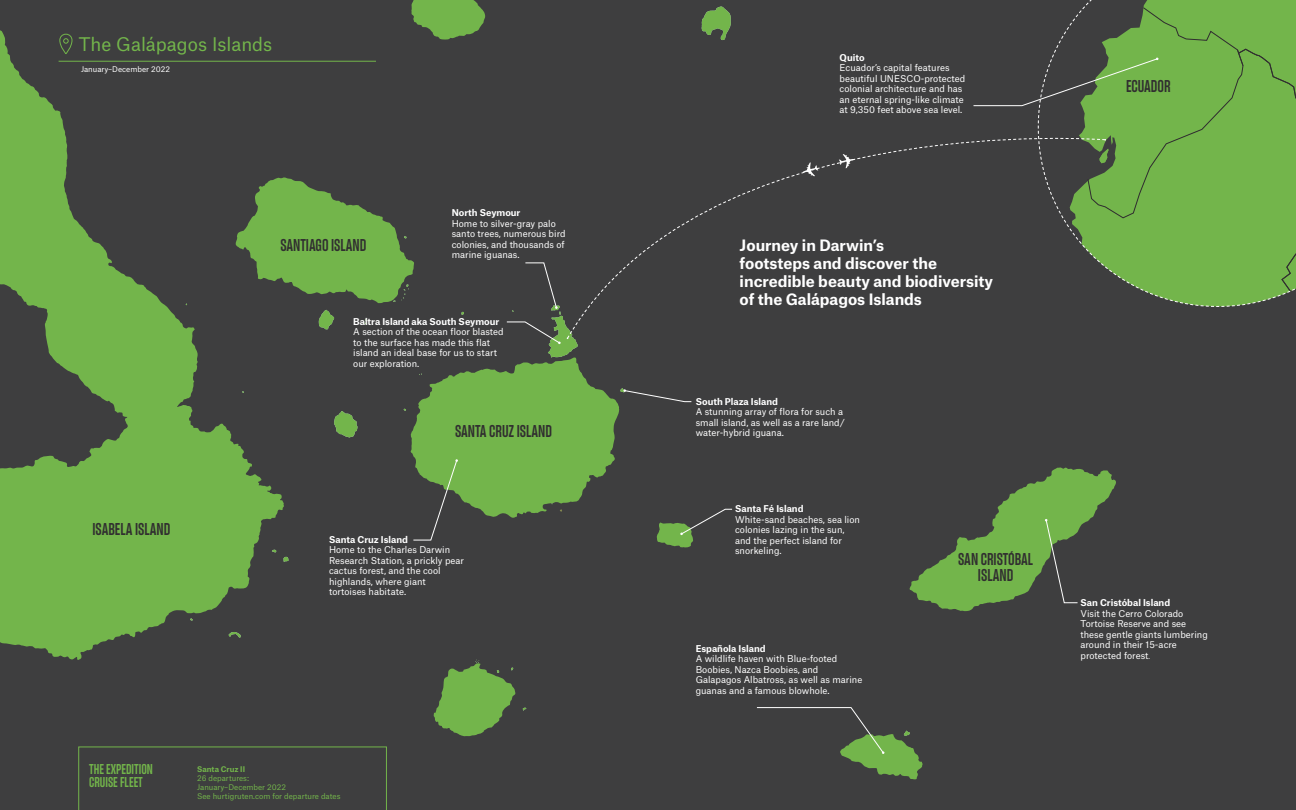
<style>
.page{position:relative;width:1296px;height:810px;background:#3e3e3f}
.page>*{position:absolute;margin:0;border:0;box-sizing:border-box;transform-origin:0 0}
.Area_Map_copy_Atla{font:700 condensed 18px/16.5px "Hurtigruten Display";color:#312f30;text-align:center}
.Sub_title_-_Atlas{font:18px "Atlas Grotesk";color:#73b54b}
.Kart_ingress{font:700 15px/18px "Atlas Grotesk";color:#fff}
.Intro_-_Austin_19{font:700 condensed 15px "Hurtigruten Display";color:#73b54b}
.Kart_copy{font:9px/10.5px "Atlas Grotesk";color:#fff}
.Kart_head{font:700 9px "Atlas Grotesk";color:#fff}
.Copy_8_7_10_76_pt{font:7.5px/9px "Atlas Grotesk";color:#73b54b}
.Copy_8_2_10_76_pt_L{font:7.5px "Atlas Grotesk";color:#fff}
.Copy_8_7_10_76_pt-2{font:700 7.5px "Atlas Grotesk";color:#73b54b}
.s1{font-size:6.52px}
</style>
<div class="page">
<svg style="left:701px;top:6px;width:30px;height:34px"></svg>
<svg style="left:0;top:30px;width:284px;height:630px"></svg>
<svg style="left:434px;top:660px;width:81px;height:76px"></svg>
<svg style="left:411px;top:0;width:74px;height:40px"></svg>
<svg style="left:910px;top:467px;width:206px;height:144px"></svg>
<svg style="left:757px;top:707px;width:166px;height:72px"></svg>
<svg style="left:59px;top:33px;width:14px;height:21px"></svg>
<hr style="left:59px;top:61px;width:317px;height:1px;background:#73b54b">
<svg style="left:79px;top:747px;width:308px;height:63px"></svg>
<svg style="left:803px;top:162px;width:15px;height:14px"></svg>
<svg style="left:839px;top:154px;width:15px;height:14px"></svg>
<svg style="left:236px;top:177px;width:496px;height:385px"></svg>
<svg style="left:973px;top:0;width:323px;height:307px"></svg>
<p class="Sub_title_-_Atlas" style="left:79px;top:30px;width:195px">The Galápagos Islands</p>
<p class="Copy_8_2_10_76_pt_L" style="left:81px;top:63px;width:90px">January–December 2022</p>
<p class="Area_Map_copy_Atla" style="left:92px;top:521px;width:80px">ISABELA ISLAND</p>
<p class="Area_Map_copy_Atla" style="left:280px;top:237px;width:88px">SANTIAGO ISLAND</p>
<p class="Kart_head" style="left:452px;top:206px;width:70px">North Seymour</p>
<p class="Kart_copy" style="left:452px;top:217px;width:115px">Home to silver-gray palo santo trees, numerous bird colonies, and thousands of marine iguanas.</p>
<p class="Kart_head" style="left:353px;top:314px;width:148px">Baltra Island aka South Seymour</p>
<p class="Kart_copy" style="left:353px;top:325px;width:152px">A section of the ocean floor blasted to the surface has made this flat island an ideal base for us to start our exploration.</p>
<p class="Area_Map_copy_Atla" style="left:455px;top:423px;width:99px">SANTA CRUZ ISLAND</p>
<p class="Kart_head" style="left:329px;top:532px;width:81px">Santa Cruz Island</p>
<p class="Kart_copy" style="left:329px;top:544px;width:137px">Home to the Charles Darwin<br>Research Station, a prickly pear cactus forest, and the cool highlands, where giant tortoises habitate.</p>
<p class="Intro_-_Austin_19" style="left:89px;top:762px;width:65px">THE EXPEDITION</p>
<p class="Intro_-_Austin_19" style="left:89px;top:776px;width:55px">CRUISE FLEET</p>
<p class="Copy_8_7_10_76_pt-2" style="left:197px;top:763px;width:49px">Santa Cruz II</p>
<p class="Copy_8_7_10_76_pt" style="left:197px;top:773px;width:90px">26 departures:<br>January–December 2022</p>
<p class="Copy_8_7_10_76_pt" style="left:197px;top:791px;width:145px">See hurtigruten.com for departure dates</p>
<p class="Kart_head" style="left:840px;top:50px;width:26px">Quito</p>
<p class="Kart_copy" style="left:840px;top:62px;width:127px">Ecuador’s capital features beautiful UNESCO-protected colonial architecture and has an eternal spring-like climate at 9,350 feet above sea level.</p>
<p class="Area_Map_copy_Atla" style="left:1126px;top:78px;width:46px">ECUADOR</p>
<p class="Kart_ingress" style="left:740px;top:235px;width:255px">Journey in Darwin’s<br>footsteps and discover the incredible beauty and biodiversity of the Galápagos Islands</p>
<p class="Kart_head" style="left:696px;top:394px;width:84px">South Plaza Island</p>
<p class="Kart_copy" style="left:696px;top:406px;width:151px">A stunning array of flora for such a small island, as well as a rare land/ water-hybrid iguana.</p>
<p class="Kart_head" style="left:735px;top:502px;width:70px">Santa Fé Island</p>
<p class="Kart_copy" style="left:735px;top:513px;width:126px">White-sand beaches, sea lion colonies lazing in the sun, and the perfect island for snorkeling.</p>
<p class="Kart_head" style="left:696px;top:641px;width:72px">Española Island</p>
<p class="Kart_copy" style="left:696px;top:653px;width:168px">A wildlife haven with Blue-footed<br>Boobies, Nazca Boobies, and<br>Galapagos Albatross, as well as marine guanas and a famous blowhole.</p>
<p class="Area_Map_copy_Atla" style="left:958px;top:551px;width:76px">SAN CRISTÓBAL<br>ISLAND</p>
<p class="Kart_head" style="left:1081px;top:595px;width:91px">San Cristóbal Island</p>
<p class="Kart_copy" style="left:1081px;top:607px;width:129px">Visit the Cerro Colorado<br>Tortoise Reserve and see these gentle giants lumbering around in their 15-acre protected forest<span class="s1">.</span></p>
</div>
